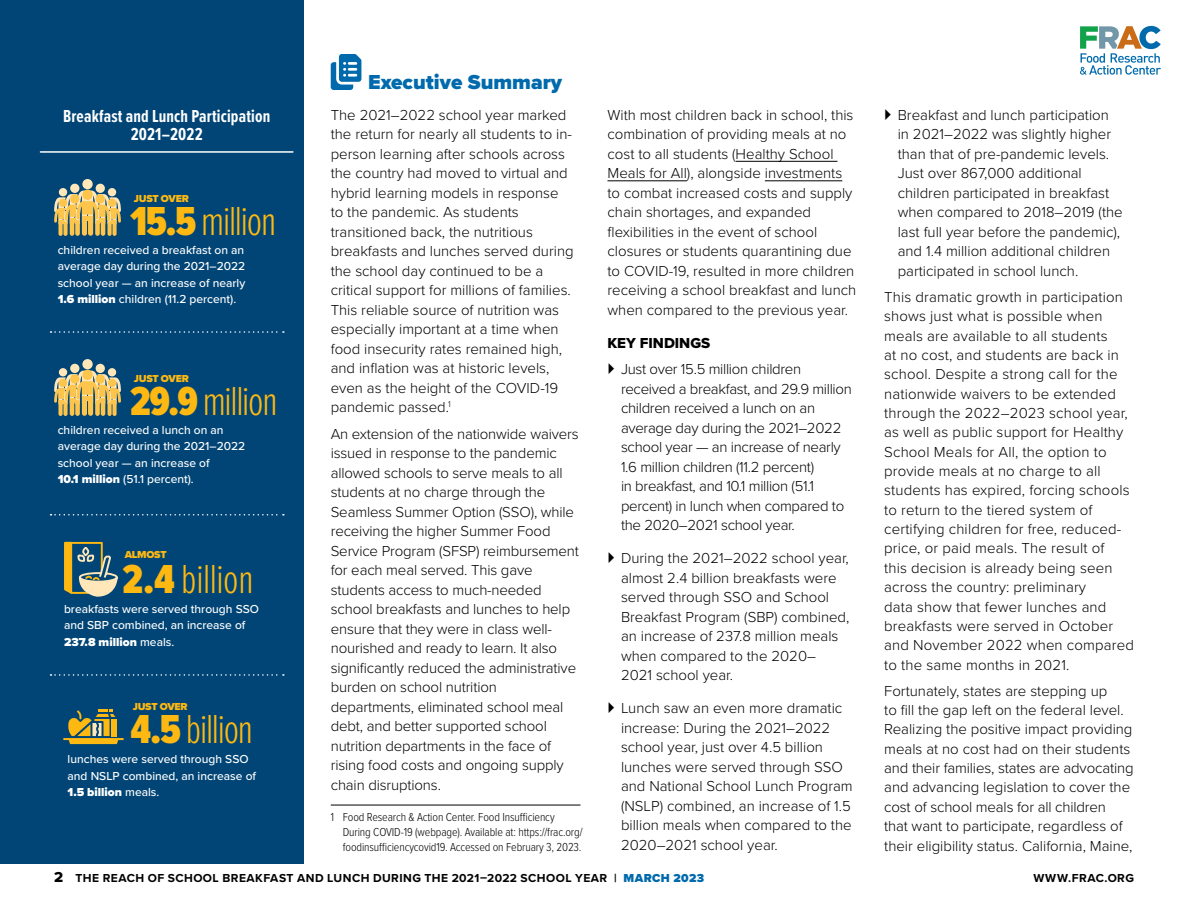
<style>
.page{position:relative;width:1188px;height:918px;background:#fff}
.page>*{position:absolute;margin:0;border:0;box-sizing:border-box;transform-origin:0 0}
.t1{font:300 42px "Proxima Nova Ex Cn";letter-spacing:-.03em;color:#fdb812}
.t2{font:300 42px "Proxima Nova Ex Cn";letter-spacing:-.01em;color:#fdb812}
.t3{font:900 21px "Proxima Nova";color:#006aad}
.t4{font:700 18px/18px "Proxima Nova Ex Cn";letter-spacing:.01em;color:#fff;text-align:center}
.t5{font:300 15px/19.5px "Proxima Nova";color:#000}
.t6{font:300 15px/19.5px "Proxima Nova";letter-spacing:-.02em;color:#000}
.t7{font:15px "Proxima Nova Extrabld";color:#000}
.t8{font:500 12px/16.5px "Proxima Nova";color:#fff}
.t9{font:300 12px/15px "Proxima Nova Cond";letter-spacing:-.01em;color:#000}
.t10{font:700 12px "Proxima Nova";letter-spacing:.04em;color:#000}
.t11{font:900 10.5px "Proxima Nova";letter-spacing:-.025em;color:#fdb812}
.s1{font-weight:900}
.s2{font-family:"Proxima Nova Ex Cn"}
.s3{font-family:"Proxima Nova Extrabld";font-weight:400;font-size:15px}
.s4{font-weight:900;color:#006aad}
</style>
<div class="page">
<div style="left:0;top:0;width:304px;height:864px;background:#004576"></div>
<hr style="left:331px;top:805px;width:249px;height:1px;background:#000">
<hr style="left:736px;top:161px;width:101px;height:1px;background:#000">
<hr style="left:608px;top:181px;width:79px;height:1px;background:#000">
<hr style="left:765px;top:181px;width:77px;height:1px;background:#000">
<svg style="left:331px;top:54px;width:30px;height:36px"></svg>
<hr style="left:40px;top:151px;width:253px;height:2px;background:#fff">
<svg style="left:59px;top:188px;width:8px;height:8px"></svg>
<div style="left:70px;top:184px;width:9px;height:9px;background:#ffe7b9;border-radius:50%"></div>
<svg style="left:108px;top:188px;width:8px;height:8px"></svg>
<div style="left:96px;top:184px;width:9px;height:9px;background:#ffe7b9;border-radius:50%"></div>
<div style="left:82px;top:179px;width:11px;height:10px;background:#ffe7b9;border-radius:50%"></div>
<svg style="left:54px;top:191px;width:67px;height:45px;background:#c4ad69"></svg>
<svg style="left:59px;top:368px;width:8px;height:8px"></svg>
<div style="left:70px;top:364px;width:9px;height:9px;background:#ffe7b9;border-radius:50%"></div>
<svg style="left:108px;top:368px;width:8px;height:8px"></svg>
<div style="left:96px;top:364px;width:9px;height:9px;background:#ffe7b9;border-radius:50%"></div>
<div style="left:82px;top:359px;width:11px;height:10px;background:#ffe7b9;border-radius:50%"></div>
<svg style="left:54px;top:371px;width:67px;height:45px;background:#c4ad69"></svg>
<svg style="left:64px;top:541px;width:54px;height:56px"></svg>
<svg style="left:63px;top:710px;width:61px;height:34px"></svg>
<div style="left:112px;top:719px;width:5px;height:17px;background:#fdb812"></div>
<svg style="left:51px;top:331px;width:233px;height:2px"></svg>
<svg style="left:51px;top:514px;width:233px;height:2px"></svg>
<svg style="left:51px;top:674px;width:233px;height:2px"></svg>
<svg style="left:1080px;top:26px;width:81px;height:49px"></svg>
<p class="t4" style="left:63px;top:107px;width:209px">Breakfast and Lunch Participation<br>2021–2022</p>
<p class="t11" style="left:134px;top:191px;width:57px">JUST OVER</p>
<h1 class="t1" style="left:130px;top:190px;width:147px"><span class="s1">15.5</span> million</h1>
<p class="t8" style="left:58px;top:241px;width:189px;text-align:justify">children received a breakfast on an average day during the 2021–2022 school year — an increase of nearly <span class="s1">1.6 million</span> children (11.2 percent).</p>
<p class="t11" style="left:134px;top:371px;width:57px">JUST OVER</p>
<h1 class="t1" style="left:130px;top:370px;width:149px"><span class="s1">29.9</span> million</h1>
<p class="t8" style="left:58px;top:421px;width:189px">children received a lunch on an average day during the 2021–2022 school year — an increase of<br><span class="s1">10.1 million</span> (51.1 percent).</p>
<p class="t11" style="left:125px;top:547px;width:43px">ALMOST</p>
<h1 class="t2" style="left:123px;top:548px;width:132px"><span class="s1">2.4</span> billion</h1>
<p class="t8" style="left:64px;top:600px;width:197px">breakfasts were served through SSO and SBP combined, an increase of<br><span class="s1">237.8 million</span> meals.</p>
<p class="t11" style="left:133px;top:699px;width:57px">JUST OVER</p>
<h1 class="t1" style="left:131px;top:699px;width:124px"><span class="s1">4.5</span> billion</h1>
<p class="t8" style="left:68px;top:751px;width:190px">lunches were served through SSO and NSLP combined, an increase of<br><span class="s1">1.5 billion</span> meals.</p>
<h2 class="t3" style="left:368px;top:66px;width:196px">Executive Summary</h2>
<p class="t5" style="left:331px;top:104px;width:244px">The 2021–2022 school year marked the return for nearly all students to in&shy;person learning after schools across the country had moved to virtual and hybrid learning models in response to the pandemic. As students transitioned back, the nutritious breakfasts and lunches served during the school day continued to be a critical support for millions of families.<br>This reliable source of nutrition was especially important at a time when food insecurity rates remained high, and inflation was at historic levels, even as the height of the COVID-19 pandemic passed.<sup>1</sup></p>
<p class="t5" style="left:331px;top:423px;width:250px">An extension of the nationwide waivers issued in response to the pandemic allowed schools to serve meals to all students at no charge through the Seamless Summer Option (SSO), while receiving the higher Summer Food Service Program (SFSP) reimbursement for each meal served. This gave students access to much-needed school breakfasts and lunches to help ensure that they were in class well&shy;nourished and ready to learn. It also significantly reduced the administrative burden on school nutrition departments, eliminated school meal debt, and better supported school nutrition departments in the face of rising food costs and ongoing supply chain disruptions.</p>
<p class="t9" style="left:343px;top:809px;width:241px;text-indent:-12px"><span class="s2">1</span> Food Research &amp; Action Center. Food Insufficiency<br>During COVID-19 (webpage). Available at: https://frac.org/ foodinsufficiencycovid19. Accessed on February 3, 2023.</p>
<p class="t5" style="left:608px;top:104px;width:250px">With most children back in school, this combination of providing meals at no cost to all students (Healthy School Meals for All), alongside investments to combat increased costs and supply chain shortages, and expanded flexibilities in the event of school closures or students quarantining due to COVID-19, resulted in more children receiving a school breakfast and lunch when compared to the previous year.</p>
<p class="t7" style="left:608px;top:332px;width:104px">KEY FINDINGS</p>
<p class="t6" style="left:621px;top:359px;width:232px">Just over 15.5 million children received a breakfast, and 29.9 million children received a lunch on an average day during the 2021–2022 school year — an increase of nearly 1.6 million children (11.2 percent)<br>in breakfast, and 10.1 million (51.1 percent) in lunch when compared to the 2020–2021 school year.</p>
<p class="t5" style="left:621px;top:548px;width:230px">During the 2021–2022 school year, almost 2.4 billion breakfasts were served through SSO and School<br>Breakfast Program (SBP) combined, an increase of 237.8 million meals when compared to the 2020–<br>2021 school year.</p>
<p class="t5" style="left:621px;top:698px;width:233px">Lunch saw an even more dramatic increase: During the 2021–2022 school year, just over 4.5 billion lunches were served through SSO and National School Lunch Program (NSLP) combined, an increase of 1.5 billion meals when compared to the<br>2020–2021 school year.</p>
<p class="t5" style="left:898px;top:104px;width:227px">Breakfast and lunch participation in 2021–2022 was slightly higher than that of pre-pandemic levels.<br>Just over 867,000 additional children participated in breakfast when compared to 2018–2019 (the last full year before the pandemic), and 1.4 million additional children participated in school lunch.</p>
<p class="t5" style="left:884px;top:286px;width:251px">This dramatic growth in participation shows just what is possible when meals are available to all students<br>at no cost, and students are back in school. Despite a strong call for the nationwide waivers to be extended through the 2022–2023 school year, as well as public support for Healthy School Meals for All, the option to provide meals at no charge to all students has expired, forcing schools to return to the tiered system of certifying children for free, reduced&shy;price, or paid meals. The result of<br>this decision is already being seen across the country: preliminary<br>data show that fewer lunches and breakfasts were served in October and November 2022 when compared to the same months in 2021.</p>
<p class="t5" style="left:884px;top:680px;width:251px">Fortunately, states are stepping up<br>to fill the gap left on the federal level.<br>Realizing the positive impact providing meals at no cost had on their students and their families, states are advocating and advancing legislation to cover the cost of school meals for all children<br>that want to participate, regardless of their eligibility status. California, Maine,</p>
<p class="t10" style="left:54px;top:869px;width:652px"><span class="s3">2</span> THE REACH OF SCHOOL BREAKFAST AND LUNCH DURING THE 2021–2022 SCHOOL YEAR | <span class="s4">MARCH 2023</span></p>
<p class="t10" style="left:1033px;top:869px;width:102px">WWW.FRAC.ORG</p>
</div>
